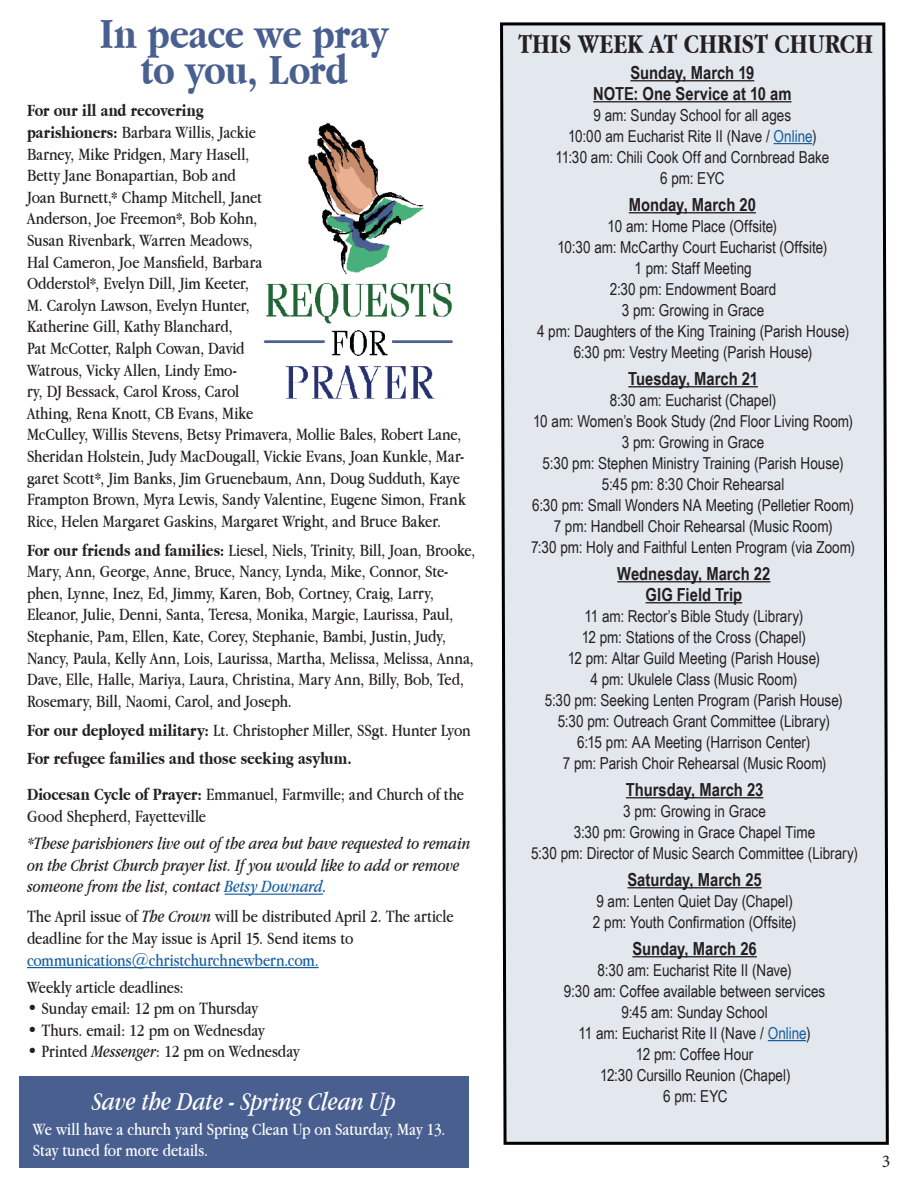
<style>
.page{position:relative;width:918px;height:1188px;background:#fff}
.page>*{position:absolute;margin:0;border:0;box-sizing:border-box;transform-origin:0 0}
.t1{font:700 45px "Apple Garamond";letter-spacing:-.01em;color:#495f90}
.t2{font:700 28.5px "Apple Garamond";letter-spacing:-.005em;color:#231f20}
.t3{font:italic 27px "Apple Garamond";color:#fff}
.t4{font:18px/21.6px "Apple Garamond";color:#231f20}
.t5{font:italic 18px/21.6px "Apple Garamond";letter-spacing:-.005em;color:#231f20}
.t6{font:700 18px "Arial Narrow";color:#231f20}
.t7{font:18px "Apple Garamond";letter-spacing:-.005em;color:#fff}
.t8{font:700 18px "Apple Garamond";color:#231f20}
.t9{font:18px "Apple Garamond";color:#175d9e}
.t10{font:18px "Minion Pro";color:#231f20}
.t11{font:16.5px "Arial Narrow";color:#231f20}
.s1{font-weight:700}
.s2{color:#175d9e}
.s3{font-style:italic}
</style>
<div class="page">
<div style="left:500px;top:22px;width:389px;height:1123px;background:#e3e7ee"></div>
<hr style="left:630px;top:80px;width:124px;height:1px;background:#231f20">
<hr style="left:593px;top:101px;width:199px;height:1px;background:#231f20">
<hr style="left:774px;top:143px;width:38px;height:1px;background:#175d9e">
<hr style="left:629px;top:212px;width:127px;height:1px;background:#231f20">
<hr style="left:628px;top:386px;width:130px;height:1px;background:#231f20">
<hr style="left:617px;top:581px;width:153px;height:1px;background:#231f20">
<hr style="left:646px;top:602px;width:96px;height:1px;background:#231f20">
<hr style="left:626px;top:797px;width:137px;height:1px;background:#231f20">
<hr style="left:627px;top:887px;width:135px;height:1px;background:#231f20">
<hr style="left:632px;top:956px;width:125px;height:1px;background:#231f20">
<hr style="left:768px;top:1040px;width:38px;height:1px;background:#175d9e">
<hr style="left:225px;top:894px;width:98px;height:1px;background:#175d9e">
<img style="left:263px;top:122px;width:190px;height:277px">
<hr style="left:27px;top:967px;width:292px;height:1px;background:#175d9e">
<div style="left:19px;top:1076px;width:450px;height:92px;background:#495f90"></div>
<p class="t1" style="left:100px;top:8px;width:290px">In peace we pray</p>
<p class="t1" style="left:140px;top:44px;width:209px">to you, Lord</p>
<p class="t8" style="left:27px;top:101px;width:178px">For our ill and recovering</p>
<p class="t4" style="left:27px;top:121px;width:440px"><span class="s1">parishioners:</span> Barbara Willis, Jackie<br>Barney, Mike Pridgen, Mary Hasell,<br>Betty Jane Bonapartian, Bob and<br>Joan Burnett,* Champ Mitchell, Janet<br>Anderson, Joe Freemon*, Bob Kohn,<br>Susan Rivenbark, Warren Meadows,<br>Hal Cameron, Joe Mansfield, Barbara<br>Odderstol*, Evelyn Dill, Jim Keeter,<br>M. Carolyn Lawson, Evelyn Hunter,<br>Katherine Gill, Kathy Blanchard,<br>Pat McCotter, Ralph Cowan, David<br>Watrous, Vicky Allen, Lindy Emo-<br>ry, DJ Bessack, Carol Kross, Carol<br>Athing, Rena Knott, CB Evans, Mike<br>McCulley, Willis Stevens, Betsy Primavera, Mollie Bales, Robert Lane, Sheridan Holstein, Judy MacDougall, Vickie Evans, Joan Kunkle, Mar&shy;garet Scott*, Jim Banks, Jim Gruenebaum, Ann, Doug Sudduth, Kaye Frampton Brown, Myra Lewis, Sandy Valentine, Eugene Simon, Frank Rice, Helen Margaret Gaskins, Margaret Wright, and Bruce Baker.</p>
<p class="t4" style="left:27px;top:539px;width:450px"><span class="s1">For our friends and families:</span> Liesel, Niels, Trinity, Bill, Joan, Brooke, Mary, Ann, George, Anne, Bruce, Nancy, Lynda, Mike, Connor, Ste&shy;phen, Lynne, Inez, Ed, Jimmy, Karen, Bob, Cortney, Craig, Larry, Eleanor, Julie, Denni, Santa, Teresa, Monika, Margie, Laurissa, Paul, Stephanie, Pam, Ellen, Kate, Corey, Stephanie, Bambi, Justin, Judy, Nancy, Paula, Kelly Ann, Lois, Laurissa, Martha, Melissa, Melissa, Anna, Dave, Elle, Halle, Mariya, Laura, Christina, Mary Ann, Billy, Bob, Ted, Rosemary, Bill, Naomi, Carol, and Joseph.</p>
<p class="t4" style="left:27px;top:719px;width:445px"><span class="s1">For our deployed military:</span> Lt. Christopher Miller, SSgt. Hunter Lyon</p>
<p class="t8" style="left:27px;top:749px;width:326px">For refugee families and those seeking asylum.</p>
<p class="t4" style="left:27px;top:783px;width:439px"><span class="s1">Diocesan Cycle of Prayer:</span> Emmanuel, Farmville; and Church of the<br>Good Shepherd, Fayetteville</p>
<p class="t5" style="left:27px;top:832px;width:445px">*These parishioners live out of the area but have requested to remain on the Christ Church prayer list. If you would like to add or remove someone from the list, contact <span class="s2">Betsy Downard</span>.</p>
<p class="t4" style="left:27px;top:905px;width:428px">The April issue of <span class="s3">The Crown</span> will be distributed April 2. The article deadline for the May issue is April 15. Send items to</p>
<p class="t9" style="left:27px;top:949px;width:293px">communications@christchurchnewbern.com.</p>
<p class="t4" style="left:27px;top:976px;width:158px">Weekly article deadlines:</p>
<p class="t4" style="left:27px;top:997px;width:233px">• Sunday email: 12 pm on Thursday</p>
<p class="t4" style="left:27px;top:1019px;width:239px">• Thurs. email: 12 pm on Wednesday</p>
<p class="t4" style="left:27px;top:1040px;width:274px">• Printed <span class="s3">Messenger</span>: 12 pm on Wednesday</p>
<p class="t3" style="left:92px;top:1085px;width:305px">Save the Date - Spring Clean Up</p>
<p class="t7" style="left:33px;top:1119px;width:414px">We will have a church yard Spring Clean Up on Saturday, May 13.</p>
<p class="t7" style="left:33px;top:1140px;width:177px">Stay tuned for more details.</p>
<p class="t2" style="left:518px;top:27px;width:357px">THIS WEEK AT CHRIST CHURCH</p>
<p class="t6" style="left:630px;top:59px;width:125px">Sunday, March 19</p>
<p class="t6" style="left:593px;top:80px;width:200px">NOTE: One Service at 10 am</p>
<p class="t11" style="left:593px;top:103px;width:199px">9 am: Sunday School for all ages</p>
<p class="t11" style="left:568px;top:124px;width:250px">10:00 am Eucharist Rite II (Nave / <span class="s2">Online</span>)</p>
<p class="t11" style="left:556px;top:145px;width:275px">11:30 am: Chili Cook Off and Cornbread Bake</p>
<p class="t11" style="left:660px;top:166px;width:66px">6 pm: EYC</p>
<p class="t6" style="left:629px;top:191px;width:129px">Monday, March 20</p>
<p class="t11" style="left:608px;top:214px;width:171px">10 am: Home Place (Offsite)</p>
<p class="t11" style="left:557px;top:235px;width:271px">10:30 am: McCarthy Court Eucharist (Offsite)</p>
<p class="t11" style="left:634px;top:256px;width:119px">1 pm: Staff Meeting</p>
<p class="t11" style="left:610px;top:277px;width:168px">2:30 pm: Endowment Board</p>
<p class="t11" style="left:622px;top:298px;width:144px">3 pm: Growing in Grace</p>
<p class="t11" style="left:537px;top:319px;width:314px">4 pm: Daughters of the King Training (Parish House)</p>
<p class="t11" style="left:574px;top:340px;width:240px">6:30 pm: Vestry Meeting (Parish House)</p>
<p class="t6" style="left:628px;top:365px;width:131px">Tuesday, March 21</p>
<p class="t11" style="left:610px;top:388px;width:168px">8:30 am: Eucharist (Chapel)</p>
<p class="t11" style="left:533px;top:409px;width:321px">10 am: Women’s Book Study (2nd Floor Living Room)</p>
<p class="t11" style="left:622px;top:430px;width:144px">3 pm: Growing in Grace</p>
<p class="t11" style="left:543px;top:451px;width:302px">5:30 pm: Stephen Ministry Training (Parish House)</p>
<p class="t11" style="left:602px;top:472px;width:184px">5:45 pm: 8:30 Choir Rehearsal</p>
<p class="t11" style="left:532px;top:493px;width:323px">6:30 pm: Small Wonders NA Meeting (Pelletier Room)</p>
<p class="t11" style="left:554px;top:514px;width:280px">7 pm: Handbell Choir Rehearsal (Music Room)</p>
<p class="t11" style="left:531px;top:535px;width:325px">7:30 pm: Holy and Faithful Lenten Program (via Zoom)</p>
<p class="t6" style="left:617px;top:560px;width:155px">Wednesday, March 22</p>
<p class="t6" style="left:646px;top:581px;width:98px">GIG Field Trip</p>
<p class="t11" style="left:584px;top:604px;width:220px">11 am: Rector’s Bible Study (Library)</p>
<p class="t11" style="left:582px;top:625px;width:226px">12 pm: Stations of the Cross (Chapel)</p>
<p class="t11" style="left:568px;top:646px;width:254px">12 pm: Altar Guild Meeting (Parish House)</p>
<p class="t11" style="left:590px;top:667px;width:208px">4 pm: Ukulele Class (Music Room)</p>
<p class="t11" style="left:545px;top:688px;width:299px">5:30 pm: Seeking Lenten Program (Parish House)</p>
<p class="t11" style="left:558px;top:709px;width:274px">5:30 pm: Outreach Grant Committee (Library)</p>
<p class="t11" style="left:577px;top:730px;width:235px">6:15 pm: AA Meeting (Harrison Center)</p>
<p class="t11" style="left:563px;top:751px;width:265px">7 pm: Parish Choir Rehearsal (Music Room)</p>
<p class="t6" style="left:626px;top:776px;width:139px">Thursday, March 23</p>
<p class="t11" style="left:623px;top:799px;width:144px">3 pm: Growing in Grace</p>
<p class="t11" style="left:574px;top:820px;width:243px">3:30 pm: Growing in Grace Chapel Time</p>
<p class="t11" style="left:531px;top:841px;width:328px">5:30 pm: Director of Music Search Committee (Library)</p>
<p class="t6" style="left:627px;top:866px;width:136px">Saturday, March 25</p>
<p class="t11" style="left:596px;top:889px;width:198px">9 am: Lenten Quiet Day (Chapel)</p>
<p class="t11" style="left:593px;top:910px;width:205px">2 pm: Youth Confirmation (Offsite)</p>
<p class="t6" style="left:632px;top:935px;width:126px">Sunday, March 26</p>
<p class="t11" style="left:598px;top:958px;width:195px">8:30 am: Eucharist Rite II (Nave)</p>
<p class="t11" style="left:564px;top:979px;width:263px">9:30 am: Coffee available between services</p>
<p class="t11" style="left:621px;top:1000px;width:148px">9:45 am: Sunday School</p>
<p class="t11" style="left:579px;top:1021px;width:234px">11 am: Eucharist Rite II (Nave / <span class="s2">Online</span>)</p>
<p class="t11" style="left:636px;top:1042px;width:119px">12 pm: Coffee Hour</p>
<p class="t11" style="left:600px;top:1063px;width:192px">12:30 Cursillo Reunion (Chapel)</p>
<p class="t11" style="left:663px;top:1084px;width:66px">6 pm: EYC</p>
<p class="t10" style="left:882px;top:1150px;width:10px">3</p>
</div>
